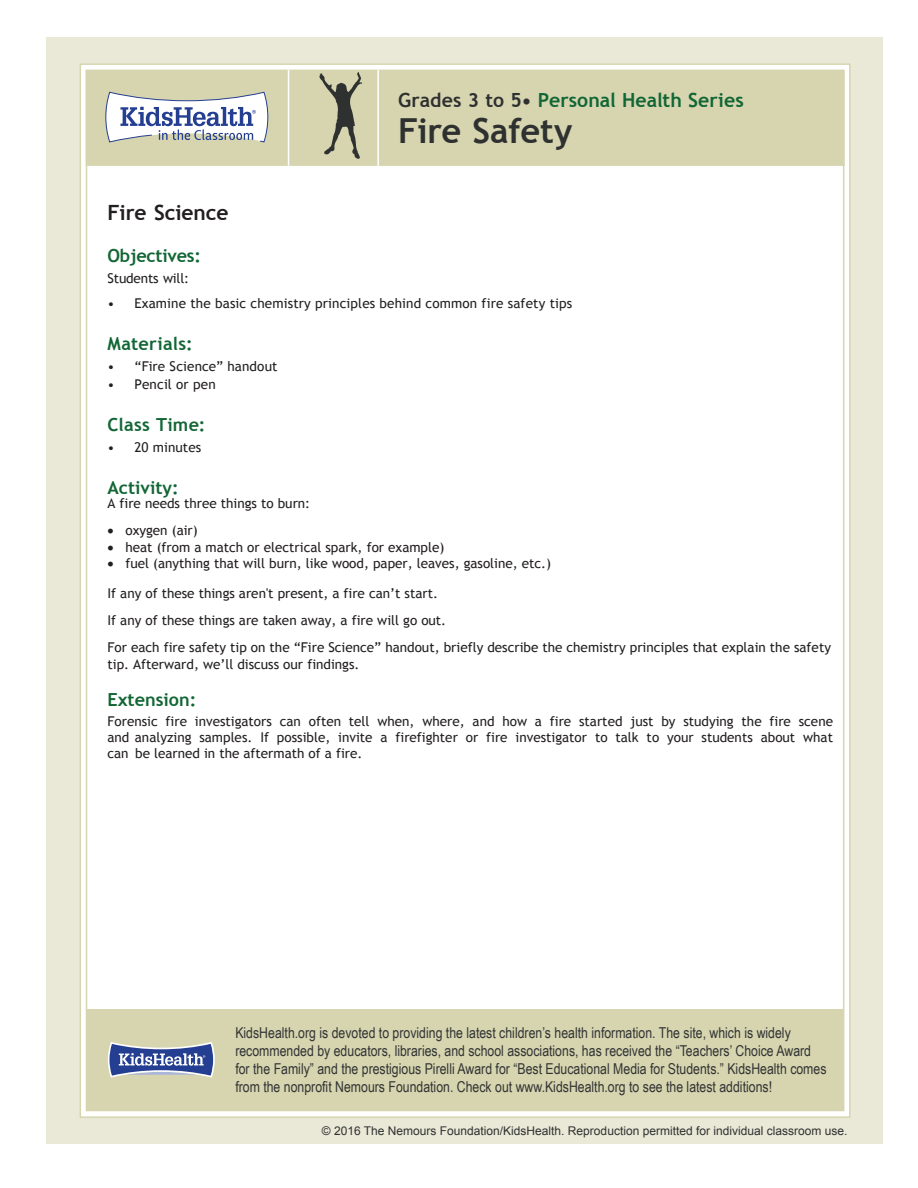
<style>
.page{position:relative;width:918px;height:1188px;background:#fff}
.page>*{position:absolute;margin:0;border:0;box-sizing:border-box;transform-origin:0 0}
.t1{font:700 34.5px "Trebuchet MS";letter-spacing:-.005em;color:#2f3130}
.t2{font:700 21px "Trebuchet MS";letter-spacing:-.005em;color:#231f20}
.t3{font:700 19.5px "Trebuchet MS";color:#126635}
.t4{font:700 18px "Trebuchet MS";color:#126635}
.t5{font:15px/18px "Arial Narrow";color:#323333}
.t6{font:13.5px/27px "Trebuchet MS";color:#231f20}
.t7{font:12px "Arial";color:#2f3130}
.s1{color:#2f3130}
</style>
<div class="page">
<div style="left:46px;top:38px;width:838px;height:1106px;background:#eae9d8"></div>
<div style="left:80px;top:64px;width:770px;height:1053px;background:#fff"></div>
<div style="left:87px;top:1010px;width:757px;height:100px;background:#d6d5b0"></div>
<svg style="left:108px;top:1042px;width:107px;height:36px"></svg>
<div style="left:87px;top:70px;width:757px;height:95px;background:#d6d5b0"></div>
<div style="left:86px;top:70px;width:759px;height:96px;border:2px solid #d6d5b0"></div>
<svg style="left:105px;top:91px;width:164px;height:52px"></svg>
<hr style="left:377px;top:70px;width:2px;height:96px;background:#fff">
<hr style="left:288px;top:70px;width:1px;height:96px;background:#fff">
<svg style="left:319px;top:72px;width:44px;height:87px"></svg>
<h3 class="t3" style="left:398px;top:88px;width:347px"><span class="s1">Grades 3 to 5•</span> Personal Health Series</h3>
<h1 class="t1" style="left:398px;top:109px;width:176px">Fire Safety</h1>
<h2 class="t2" style="left:107px;top:199px;width:123px">Fire Science</h2>
<h3 class="t4" style="left:107px;top:244px;width:95px">Objectives:</h3>
<p class="t6" style="left:107px;top:265px;width:83px">Students will:</p>
<p class="t6" style="left:107px;top:290px;width:466px">• Examine the basic chemistry principles behind common fire safety tips</p>
<h3 class="t4" style="left:107px;top:332px;width:87px">Materials:</h3>
<p class="t6" style="left:107px;top:353px;width:172px">• “Fire Science” handout</p>
<p class="t6" style="left:107px;top:371px;width:110px">• Pencil or pen</p>
<h3 class="t4" style="left:107px;top:413px;width:100px">Class Time:</h3>
<p class="t6" style="left:107px;top:434px;width:95px">• 20 minutes</p>
<h3 class="t4" style="left:107px;top:476px;width:73px">Activity:</h3>
<p class="t6" style="left:107px;top:490px;width:204px">A fire needs three things to burn:</p>
<p class="t6" style="left:107px;top:517px;width:92px">• oxygen (air)</p>
<p class="t6" style="left:107px;top:533px;width:338px">• heat (from a match or electrical spark, for example)</p>
<p class="t6" style="left:107px;top:550px;width:445px">• fuel (anything that will burn, like wood, paper, leaves, gasoline, etc.)</p>
<p class="t6" style="left:107px;top:580px;width:725px">If any of these things aren't present, a fire can’t start.<br>If any of these things are taken away, a fire will go out.<br>For each fire safety tip on the “Fire Science” handout, briefly describe the chemistry principles that explain the safety</p>
<p class="t6" style="left:107px;top:650px;width:254px">tip. Afterward, we’ll discuss our findings.</p>
<h3 class="t4" style="left:107px;top:689px;width:90px">Extension:</h3>
<p class="t6" style="left:107px;top:713px;width:727px;line-height:16.2px;text-align:justify">Forensic fire investigators can often tell when, where, and how a fire started just by studying the fire scene and analyzing samples. If possible, invite a firefighter or fire investigator to talk to your students about what can be learned in the aftermath of a fire.</p>
<p class="t5" style="left:235px;top:1023px;width:593px">KidsHealth.org is devoted to providing the latest children’s health information. The site, which is widely recommended by educators, libraries, and school associations, has received the “Teachers’ Choice Award for the Family” and the prestigious Pirelli Award for “Best Educational Media for Students.” KidsHealth comes from the nonprofit Nemours Foundation. Check out www.KidsHealth.org to see the latest additions!</p>
<p class="t7" style="left:322px;top:1123px;width:527px">© 2016 The Nemours Foundation/KidsHealth. Reproduction permitted for individual classroom use.</p>
</div>
